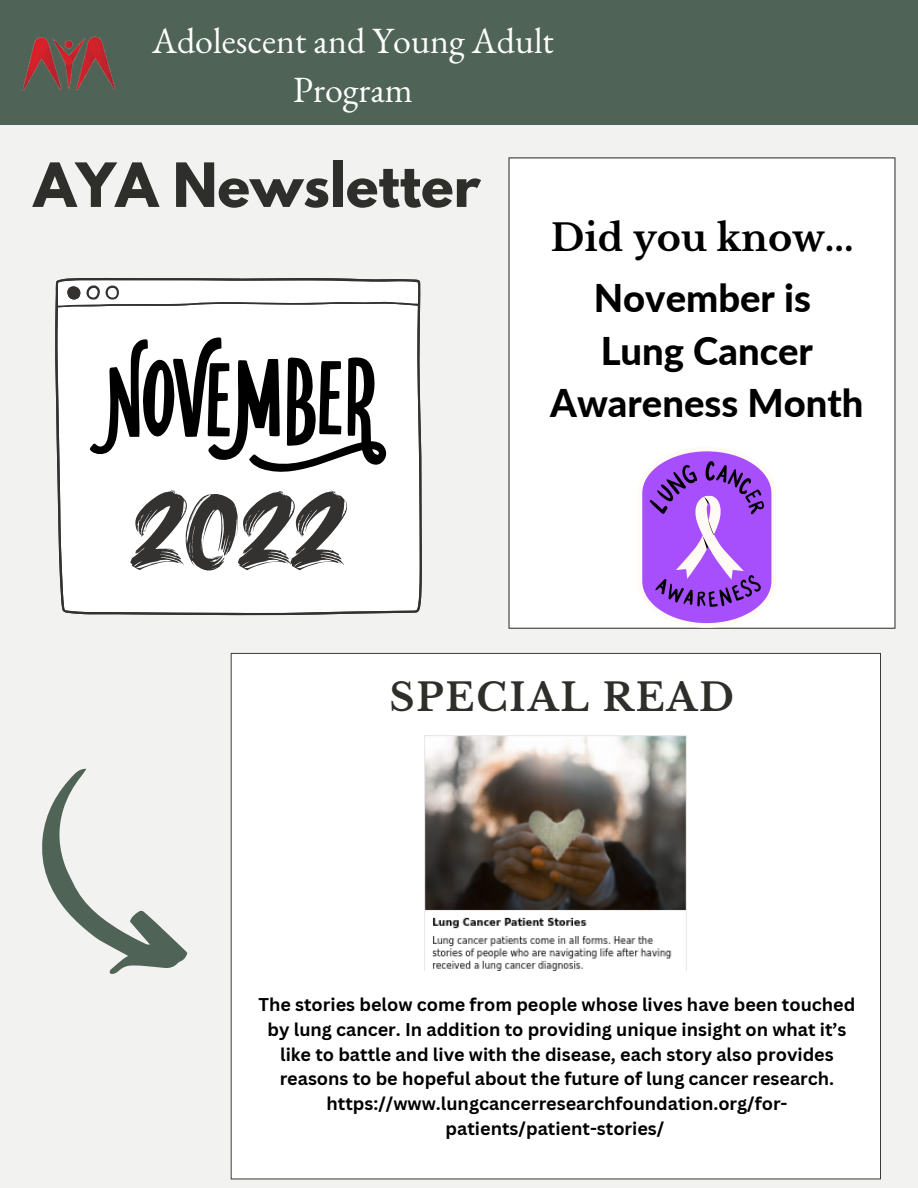
<style>
.page{position:relative;width:918px;height:1188px;background:#f2f3f0}
.page>*{position:absolute;margin:0;border:0;box-sizing:border-box;transform-origin:0 0}
.t1{font:700 54px "League Spartan";color:#2e2e2a}
.t2{font:800 38.25px/52.8px "Lato";color:#000;text-align:center}
.t3{font:700 37.95px "Libre Baskerville";letter-spacing:.05em;color:#2e2e2a}
.t4{font:700 36.75px "Libre Baskerville";color:#000}
.t5{font:36px/49.5px "EB Garamond";color:#fff;text-align:center}
.t6{font:700 18px/24.8px "Canva Sans";color:#000;text-align:center}
</style>
<div class="page">
<div style="left:0;top:0;width:918px;height:124px;background:#4f6456"></div>
<hr style="left:0;top:124px;width:918px;height:1px;background:#4f6456">
<img style="left:22px;top:36px;width:94px;height:55px">
<div style="left:231px;top:653px;width:649px;height:526px;background:#fff"></div>
<hr style="left:231px;top:654px;width:1px;height:524px;background:#2e2e2a">
<hr style="left:880px;top:654px;width:1px;height:524px;background:#2e2e2a">
<hr style="left:232px;top:1178px;width:648px;height:1px;background:#2e2e2a">
<hr style="left:232px;top:653px;width:648px;height:1px;background:#2e2e2a">
<div style="left:509px;top:158px;width:386px;height:470px;background:#fff"></div>
<hr style="left:508px;top:158px;width:2px;height:470px;background:#2e2e2a">
<hr style="left:894px;top:158px;width:1px;height:470px;background:#2e2e2a">
<hr style="left:510px;top:628px;width:384px;height:1px;background:#2e2e2a">
<hr style="left:510px;top:157px;width:384px;height:1px;background:#2e2e2a">
<svg style="left:42px;top:768px;width:146px;height:206px"></svg>
<svg style="left:55px;top:278px;width:367px;height:337px;fill:#fff"></svg>
<svg style="left:130px;top:490px;width:217px;height:81px"></svg>
<svg style="left:90px;top:337px;width:298px;height:135px"></svg>
<svg style="left:638px;top:447px;width:138px;height:181px"></svg>
<img style="left:424px;top:735px;width:263px;height:235px">
<h3 class="t5" style="left:152px;top:15px;width:403px">Adolescent and Young Adult<br>Program</h3>
<h1 class="t1" style="left:34px;top:158px;width:448px">AYA Newsletter</h1>
<h3 class="t4" style="left:551px;top:215px;width:304px">Did you know...</h3>
<h2 class="t2" style="left:550px;top:270px;width:315px">November is<br>Lung Cancer<br>Awareness Month</h2>
<h3 class="t3" style="left:389px;top:674px;width:346px">SPECIAL READ</h3>
<p class="t6" style="left:258px;top:992px;width:598px">The stories below come from people whose lives have been touched by lung cancer. In addition to providing unique insight on what it’s like to battle and live with the disease, each story also provides reasons to be hopeful about the future of lung cancer research. https://www.lungcancerresearchfoundation.org/for&shy;patients/patient-stories/</p>
</div>
